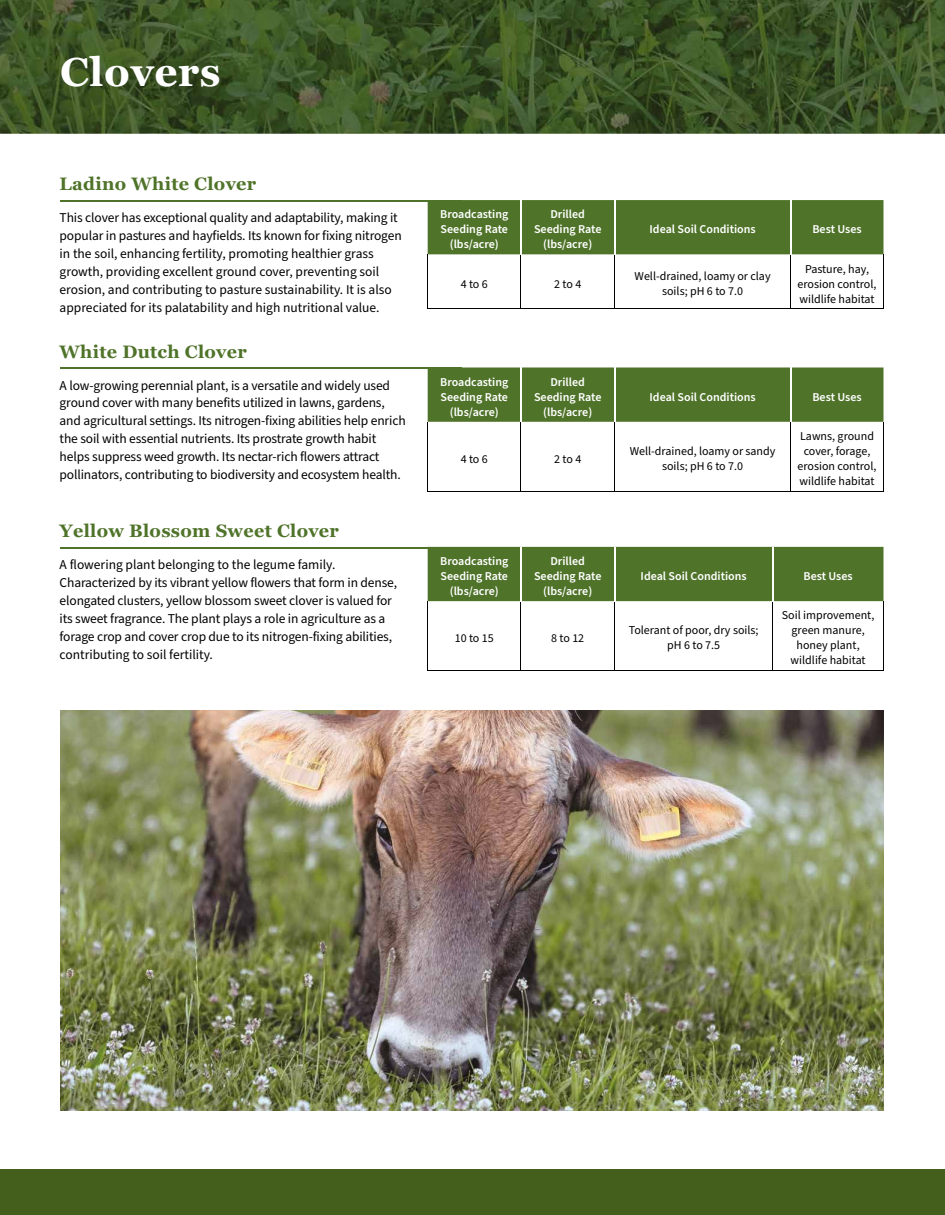
<style>
.page{position:relative;width:945px;height:1215px;background:#fff}
.page>*{position:absolute;margin:0;border:0;box-sizing:border-box;transform-origin:0 0}
.t1{font:700 40.5px "Georgia";letter-spacing:.015em;color:#fff}
.t2{font:700 18px "Georgia";letter-spacing:.015em;color:#4f7329}
.t3{font:13.5px/18px "Source Sans Pro";letter-spacing:-.01em;color:#000}
.t4{font:12px/15px "Source Sans Pro";color:#000;text-align:center}
.t5{font:600 12px/15px "Source Sans Pro";color:#fff;text-align:center}
</style>
<div class="page">
<div style="left:0;top:1169px;width:945px;height:46px;background:#445e1c"></div>
<img style="left:0;top:0;width:945px;height:134px">
<hr style="left:60px;top:368px;width:401px;height:1px;background:#4f7329">
<div style="left:428px;top:368px;width:456px;height:54px;background:#4f7329"></div>
<hr style="left:427px;top:422px;width:1px;height:69px;background:#000">
<hr style="left:521px;top:422px;width:1px;height:69px;background:#000">
<hr style="left:614px;top:422px;width:1px;height:69px;background:#000">
<hr style="left:790px;top:422px;width:1px;height:69px;background:#000">
<hr style="left:883px;top:422px;width:1px;height:69px;background:#000">
<hr style="left:427px;top:491px;width:94px;height:1px;background:#000">
<hr style="left:521px;top:491px;width:94px;height:1px;background:#000">
<hr style="left:615px;top:491px;width:176px;height:1px;background:#000">
<hr style="left:791px;top:491px;width:93px;height:1px;background:#000">
<hr style="left:520px;top:368px;width:2px;height:54px;background:#fff">
<hr style="left:614px;top:368px;width:1px;height:54px;background:#fff">
<hr style="left:790px;top:368px;width:1px;height:54px;background:#fff">
<hr style="left:60px;top:200px;width:401px;height:2px;background:#4f7329">
<div style="left:428px;top:200px;width:456px;height:54px;background:#4f7329"></div>
<hr style="left:427px;top:254px;width:1px;height:54px;background:#000">
<hr style="left:521px;top:254px;width:1px;height:54px;background:#000">
<hr style="left:614px;top:254px;width:1px;height:54px;background:#000">
<hr style="left:790px;top:254px;width:1px;height:54px;background:#000">
<hr style="left:883px;top:254px;width:1px;height:54px;background:#000">
<hr style="left:427px;top:308px;width:94px;height:1px;background:#000">
<hr style="left:521px;top:308px;width:94px;height:1px;background:#000">
<hr style="left:615px;top:308px;width:176px;height:1px;background:#000">
<hr style="left:791px;top:308px;width:93px;height:1px;background:#000">
<hr style="left:520px;top:200px;width:2px;height:54px;background:#fff">
<hr style="left:614px;top:200px;width:1px;height:54px;background:#fff">
<hr style="left:790px;top:200px;width:1px;height:54px;background:#fff">
<hr style="left:60px;top:547px;width:401px;height:2px;background:#4f7329">
<div style="left:428px;top:547px;width:456px;height:54px;background:#4f7329"></div>
<hr style="left:427px;top:601px;width:1px;height:69px;background:#000">
<hr style="left:521px;top:601px;width:1px;height:69px;background:#000">
<hr style="left:614px;top:601px;width:1px;height:69px;background:#000">
<hr style="left:772px;top:601px;width:1px;height:69px;background:#000">
<hr style="left:883px;top:601px;width:1px;height:69px;background:#000">
<hr style="left:427px;top:670px;width:94px;height:1px;background:#000">
<hr style="left:521px;top:670px;width:94px;height:1px;background:#000">
<hr style="left:615px;top:670px;width:158px;height:1px;background:#000">
<hr style="left:773px;top:670px;width:111px;height:1px;background:#000">
<hr style="left:520px;top:547px;width:2px;height:54px;background:#fff">
<hr style="left:614px;top:547px;width:1px;height:54px;background:#fff">
<hr style="left:772px;top:547px;width:1px;height:54px;background:#fff">
<img style="left:60px;top:710px;width:823px;height:400px">
<h1 class="t1" style="left:60px;top:46px;width:162px">Clovers</h1>
<h2 class="t2" style="left:60px;top:173px;width:198px">Ladino White Clover</h2>
<p class="t3" style="left:60px;top:209px;width:344px">This clover has exceptional quality and adaptability, making it popular in pastures and hayfields. Its known for fixing nitrogen in the soil, enhancing fertility, promoting healthier grass growth, providing excellent ground cover, preventing soil erosion, and contributing to pasture sustainability. It is also appreciated for its palatability and high nutritional value.</p>
<h2 class="t2" style="left:60px;top:340px;width:189px">White Dutch Clover</h2>
<p class="t3" style="left:60px;top:376px;width:348px">A low-growing perennial plant, is a versatile and widely used ground cover with many benefits utilized in lawns, gardens, and agricultural settings. Its nitrogen-fixing abilities help enrich the soil with essential nutrients. Its prostrate growth habit helps suppress weed growth. Its nectar-rich flowers attract pollinators, contributing to biodiversity and ecosystem health.</p>
<h2 class="t2" style="left:60px;top:519px;width:281px">Yellow Blossom Sweet Clover</h2>
<p class="t3" style="left:60px;top:556px;width:339px">A flowering plant belonging to the legume family.<br>Characterized by its vibrant yellow flowers that form in dense, elongated clusters, yellow blossom sweet clover is valued for its sweet fragrance. The plant plays a role in agriculture as a forage crop and cover crop due to its nitrogen-fixing abilities, contributing to soil fertility.</p>
<p class="t5" style="left:440px;top:207px;width:70px">Broadcasting<br>Seeding Rate (lbs/acre)</p>
<p class="t5" style="left:534px;top:207px;width:69px">Drilled<br>Seeding Rate (lbs/acre)</p>
<p class="t5" style="left:650px;top:222px;width:108px">Ideal Soil Conditions</p>
<p class="t5" style="left:812px;top:222px;width:51px">Best Uses</p>
<p class="t4" style="left:461px;top:277px;width:29px">4 to 6</p>
<p class="t4" style="left:554px;top:277px;width:29px">2 to 4</p>
<p class="t4" style="left:635px;top:269px;width:138px">Well-drained, loamy or clay soils; pH 6 to 7.0</p>
<p class="t4" style="left:798px;top:262px;width:80px">Pasture, hay, erosion control, wildlife habitat</p>
<p class="t5" style="left:440px;top:375px;width:70px">Broadcasting<br>Seeding Rate (lbs/acre)</p>
<p class="t5" style="left:534px;top:375px;width:69px">Drilled<br>Seeding Rate (lbs/acre)</p>
<p class="t5" style="left:650px;top:390px;width:108px">Ideal Soil Conditions</p>
<p class="t5" style="left:812px;top:390px;width:51px">Best Uses</p>
<p class="t4" style="left:461px;top:451px;width:29px">4 to 6</p>
<p class="t4" style="left:554px;top:451px;width:29px">2 to 4</p>
<p class="t4" style="left:630px;top:444px;width:147px">Well-drained, loamy or sandy soils; pH 6 to 7.0</p>
<p class="t4" style="left:798px;top:429px;width:80px">Lawns, ground cover, forage, erosion control, wildlife habitat</p>
<p class="t5" style="left:440px;top:554px;width:70px">Broadcasting<br>Seeding Rate (lbs/acre)</p>
<p class="t5" style="left:534px;top:554px;width:69px">Drilled<br>Seeding Rate (lbs/acre)</p>
<p class="t5" style="left:641px;top:569px;width:108px">Ideal Soil Conditions</p>
<p class="t5" style="left:804px;top:569px;width:51px">Best Uses</p>
<p class="t4" style="left:455px;top:631px;width:41px">10 to 15</p>
<p class="t4" style="left:551px;top:631px;width:35px">8 to 12</p>
<p class="t4" style="left:629px;top:623px;width:131px">Tolerant of poor, dry soils; pH 6 to 7.5</p>
<p class="t4" style="left:782px;top:608px;width:94px">Soil improvement, green manure, honey plant, wildlife habitat</p>
</div>
